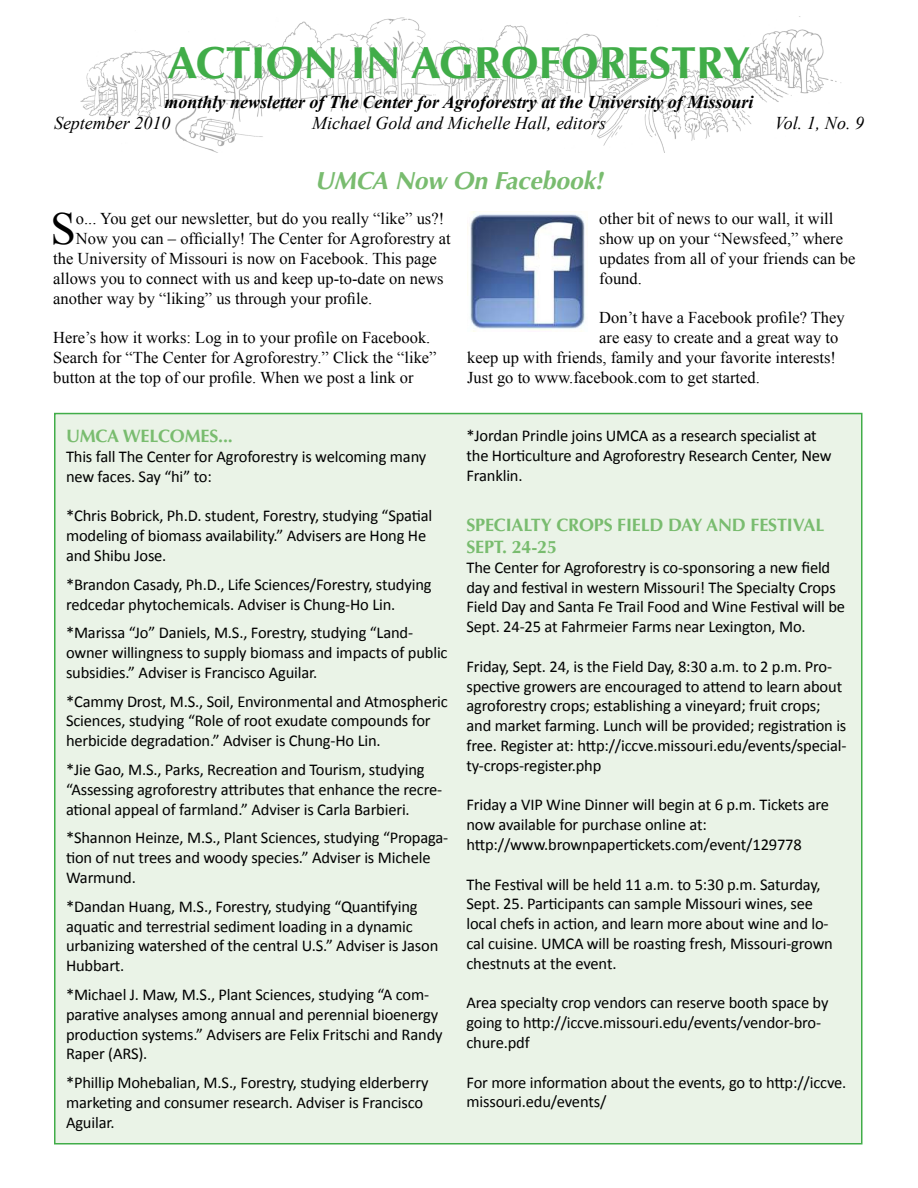
<style>
.page{position:relative;width:918px;height:1188px;background:#fff}
.page>*{position:absolute;margin:0;border:0;box-sizing:border-box;transform-origin:0 0}
.t1{font:45.9px "Times New Roman";color:#000}
.t2{font:700 45px "Optima";color:#41ad49}
.t3{font:italic 700 24.75px "Optima";letter-spacing:-.005em;color:#79bc6f}
.t4{font:italic 700 18px "Times New Roman";color:#000}
.t5{font:700 18px/21.6px "Optima";letter-spacing:-.01em;color:#79bc6f}
.t6{font:italic 18px "Times New Roman";color:#000}
.t7{font:16.5px/19.8px "Calibri";letter-spacing:-.01em;color:#000}
.t8{font:16.5px/19.8px "Times New Roman";color:#000}
</style>
<div class="page">
<div style="left:54px;top:413px;width:808px;height:731px;background:#eaf3e7;border:2px solid #41ad49"></div>
<img style="left:80px;top:16px;width:762px;height:137px">
<img style="left:467px;top:212px;width:118px;height:120px">
<h2 class="t2" style="left:168px;top:36px;width:584px">ACTION IN AGROFORESTRY</h2>
<p class="t4" style="left:165px;top:89px;width:590px">monthly newsletter of The Center for Agroforestry at the University of Missouri</p>
<p class="t6" style="left:312px;top:110px;width:295px">Michael Gold and Michelle Hall, editors</p>
<h3 class="t3" style="left:315px;top:166px;width:290px">UMCA Now On Facebook!</h3>
<p class="t6" style="left:54px;top:111px;width:118px">September 2010</p>
<p class="t6" style="left:775px;top:111px;width:91px">Vol. 1, No. 9</p>
<h1 class="t1" style="left:50px;top:198px;width:27px">S</h1>
<p class="t8" style="left:76px;top:209px;width:370px">o... You get our newsletter, but do you really “like” us?!</p>
<p class="t8" style="left:76px;top:229px;width:376px">Now you can – officially! The Center for Agroforestry at</p>
<p class="t8" style="left:53px;top:248px;width:385px">the University of Missouri is now on Facebook. This page</p>
<p class="t8" style="left:53px;top:268px;width:392px">allows you to connect with us and keep up-to-date on news</p>
<p class="t8" style="left:53px;top:288px;width:320px">another way by “liking” us through your profile.</p>
<p class="t8" style="left:53px;top:328px;width:385px">Here’s how it works: Log in to your profile on Facebook.<br>Search for “The Center for Agroforestry.” Click the “like” button at the top of our profile. When we post a link or</p>
<p class="t8" style="left:599px;top:209px;width:258px">other bit of news to our wall, it will show up on your “Newsfeed,” where updates from all of your friends can be found.</p>
<p class="t8" style="left:599px;top:308px;width:247px">Don’t have a Facebook profile? They</p>
<p class="t8" style="left:599px;top:328px;width:241px">are easy to create and a great way to</p>
<p class="t8" style="left:467px;top:347px;width:370px">keep up with friends, family and your favorite interests!</p>
<p class="t8" style="left:467px;top:367px;width:294px">Just go to www.facebook.com to get started.</p>
<p class="t5" style="left:66px;top:425px;width:168px">UMCA WELCOMES...</p>
<p class="t7" style="left:66px;top:447px;width:362px">This fall The Center for Agroforestry is welcoming many new faces. Say “hi” to:</p>
<p class="t7" style="left:66px;top:506px;width:368px">*Chris Bobrick, Ph.D. student, Forestry, studying “Spatial modeling of biomass availability.” Advisers are Hong He and Shibu Jose.</p>
<p class="t7" style="left:66px;top:574px;width:367px">*Brandon Casady, Ph.D., Life Sciences/Forestry, studying redcedar phytochemicals. Adviser is Chung-Ho Lin.</p>
<p class="t7" style="left:66px;top:623px;width:383px">*Marissa “Jo” Daniels, M.S., Forestry, studying “Land&shy;owner willingness to supply biomass and impacts of public subsidies.” Adviser is Francisco Aguilar.</p>
<p class="t7" style="left:66px;top:691px;width:383px">*Cammy Drost, M.S., Soil, Environmental and Atmospheric<br>Sciences, studying “Role of root exudate compounds for herbicide degradation.” Adviser is Chung-Ho Lin.</p>
<p class="t7" style="left:66px;top:760px;width:378px">*Jie Gao, M.S., Parks, Recreation and Tourism, studying “Assessing agroforestry attributes that enhance the recre&shy;ational appeal of farmland.” Adviser is Carla Barbieri.</p>
<p class="t7" style="left:66px;top:828px;width:384px">*Shannon Heinze, M.S., Plant Sciences, studying “Propaga&shy;tion of nut trees and woody species.” Adviser is Michele<br>Warmund.</p>
<p class="t7" style="left:66px;top:897px;width:374px">*Dandan Huang, M.S., Forestry, studying “Quantifying aquatic and terrestrial sediment loading in a dynamic urbanizing watershed of the central U.S.” Adviser is Jason Hubbart.</p>
<p class="t7" style="left:66px;top:985px;width:378px">*Michael J. Maw, M.S., Plant Sciences, studying “A com&shy;parative analyses among annual and perennial bioenergy production systems.” Advisers are Felix Fritschi and Randy Raper (ARS).</p>
<p class="t7" style="left:66px;top:1073px;width:364px">*Phillip Mohebalian, M.S., Forestry, studying elderberry marketing and consumer research. Adviser is Francisco<br>Aguilar.</p>
<p class="t7" style="left:467px;top:426px;width:367px">*Jordan Prindle joins UMCA as a research specialist at the Horticulture and Agroforestry Research Center, New<br>Franklin.</p>
<p class="t5" style="left:466px;top:515px;width:359px">SPECIALTY CROPS FIELD DAY AND FESTIVAL<br>SEPT. 24-25</p>
<p class="t7" style="left:466px;top:557px;width:380px">The Center for Agroforestry is co-sponsoring a new field day and festival in western Missouri! The Specialty Crops Field Day and Santa Fe Trail Food and Wine Festival will be Sept. 24-25 at Fahrmeier Farms near Lexington, Mo.</p>
<p class="t7" style="left:466px;top:656px;width:382px">Friday, Sept. 24, is the Field Day, 8:30 a.m. to 2 p.m. Pro&shy;spective growers are encouraged to attend to learn about agroforestry crops; establishing a vineyard; fruit crops; and market farming. Lunch will be provided; registration is free. Register at: http://iccve.missouri.edu/events/special&shy;ty-crops-register.php</p>
<p class="t7" style="left:466px;top:795px;width:364px">Friday a VIP Wine Dinner will begin at 6 p.m. Tickets are now available for purchase online at: http://www.brownpapertickets.com/event/129778</p>
<p class="t7" style="left:466px;top:874px;width:368px">The Festival will be held 11 a.m. to 5:30 p.m. Saturday, Sept. 25. Participants can sample Missouri wines, see local chefs in action, and learn more about wine and lo&shy;cal cuisine. UMCA will be roasting fresh, Missouri-grown chestnuts at the event.</p>
<p class="t7" style="left:466px;top:993px;width:364px">Area specialty crop vendors can reserve booth space by going to http://iccve.missouri.edu/events/vendor-bro&shy;chure.pdf</p>
<p class="t7" style="left:466px;top:1072px;width:381px">For more information about the events, go to http://iccve. missouri.edu/events/</p>
</div>
